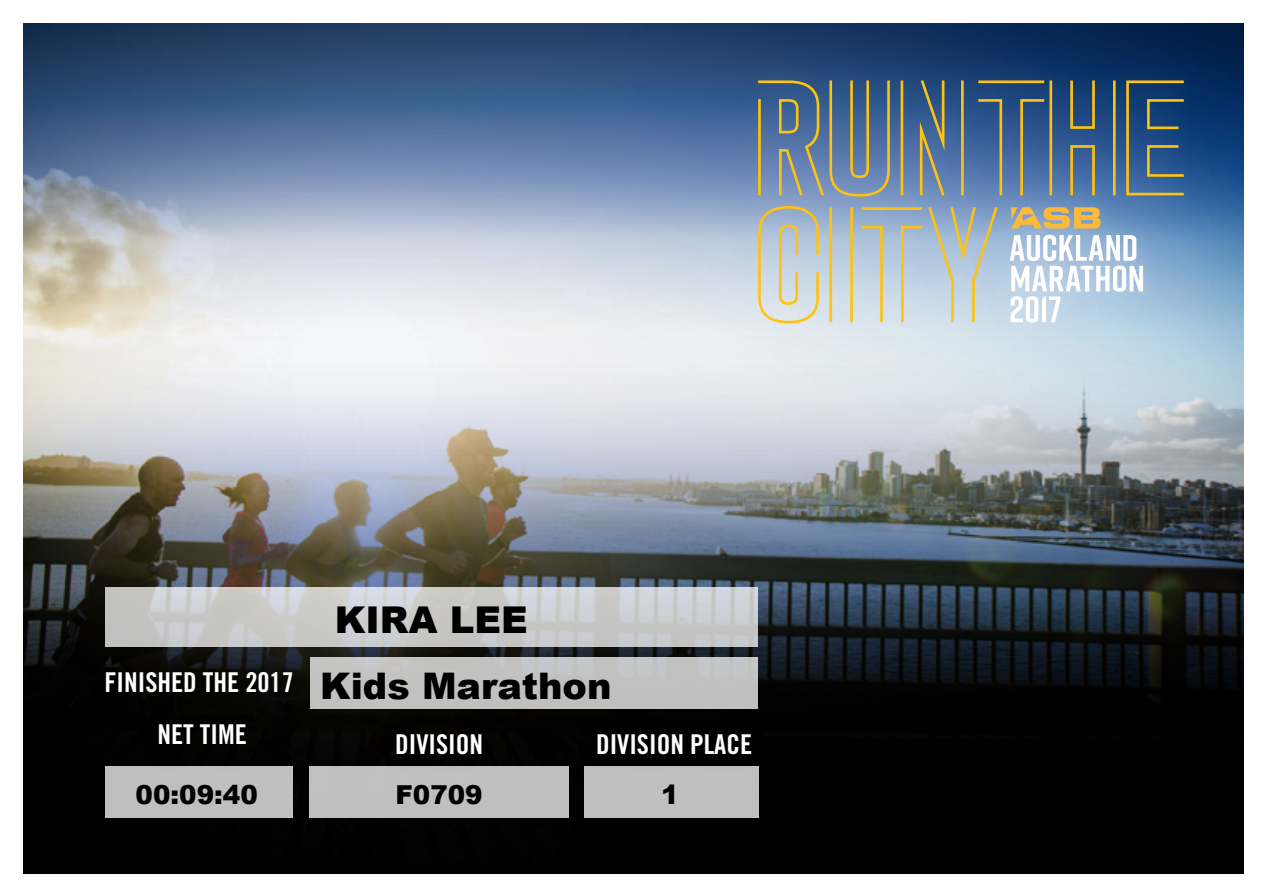
<style>
.page{position:relative;width:1263px;height:893px;background:#fff}
.page>*{position:absolute;margin:0;border:0;box-sizing:border-box;transform-origin:0 0}
.t1{font:900 36.9px "Arial";color:#000}
.t2{font:900 36.6px "Arial";color:#000}
.t3{font:27.3px/51.8px "Trade Gothic Bold Cond Twenty";color:#fff;text-align:center}
.t4{font:900 26.55px "Arial";color:#000}
.t5{font:900 26.25px "Arial";color:#000}
.t6{font:900 26.1px "Arial";color:#000}
</style>
<div class="page">
<img style="left:23px;top:390px;width:1220px;height:484px">
<svg style="left:23px;top:24px;width:1220px;height:366px;background:#90a0b7"></svg>
<svg style="left:105px;top:587px;width:653px;height:60px;background:#c9cbcb"></svg>
<div style="left:584px;top:766px;width:174px;height:51px;background:#bfbfbf"></div>
<div style="left:309px;top:766px;width:260px;height:51px;background:#bfbfbf"></div>
<div style="left:105px;top:766px;width:188px;height:51px;background:#bfbfbf"></div>
<div style="left:130px;top:722px;width:135px;height:44px;background:#020100"></div>
<div style="left:372px;top:709px;width:134px;height:57px;background:#030201"></div>
<img style="left:570px;top:709px;width:202px;height:75px">
<img style="left:82px;top:647px;width:235px;height:75px">
<div style="left:311px;top:657px;width:447px;height:52px;background:#c1c1c0"></div>
<img style="left:719px;top:42px;width:503px;height:320px">
<svg style="left:758px;top:80px;width:426px;height:243px;background:#879aa8"></svg>
<p class="t3" style="left:104px;top:656px;width:191px">FINISHED THE 2017<br>NET TIME</p>
<h1 class="t1" style="left:335px;top:593px;width:194px">KIRA LEE</h1>
<h2 class="t2" style="left:320px;top:659px;width:293px">Kids Marathon</h2>
<p class="t3" style="left:395px;top:718px;width:89px">DIVISION</p>
<p class="t3" style="left:596px;top:718px;width:158px">DIVISION PLACE</p>
<p class="t5" style="left:136px;top:775px;width:124px">00:09:40</p>
<p class="t6" style="left:395px;top:776px;width:89px">F0709</p>
<p class="t4" style="left:661px;top:775px;width:19px">1</p>
</div>
